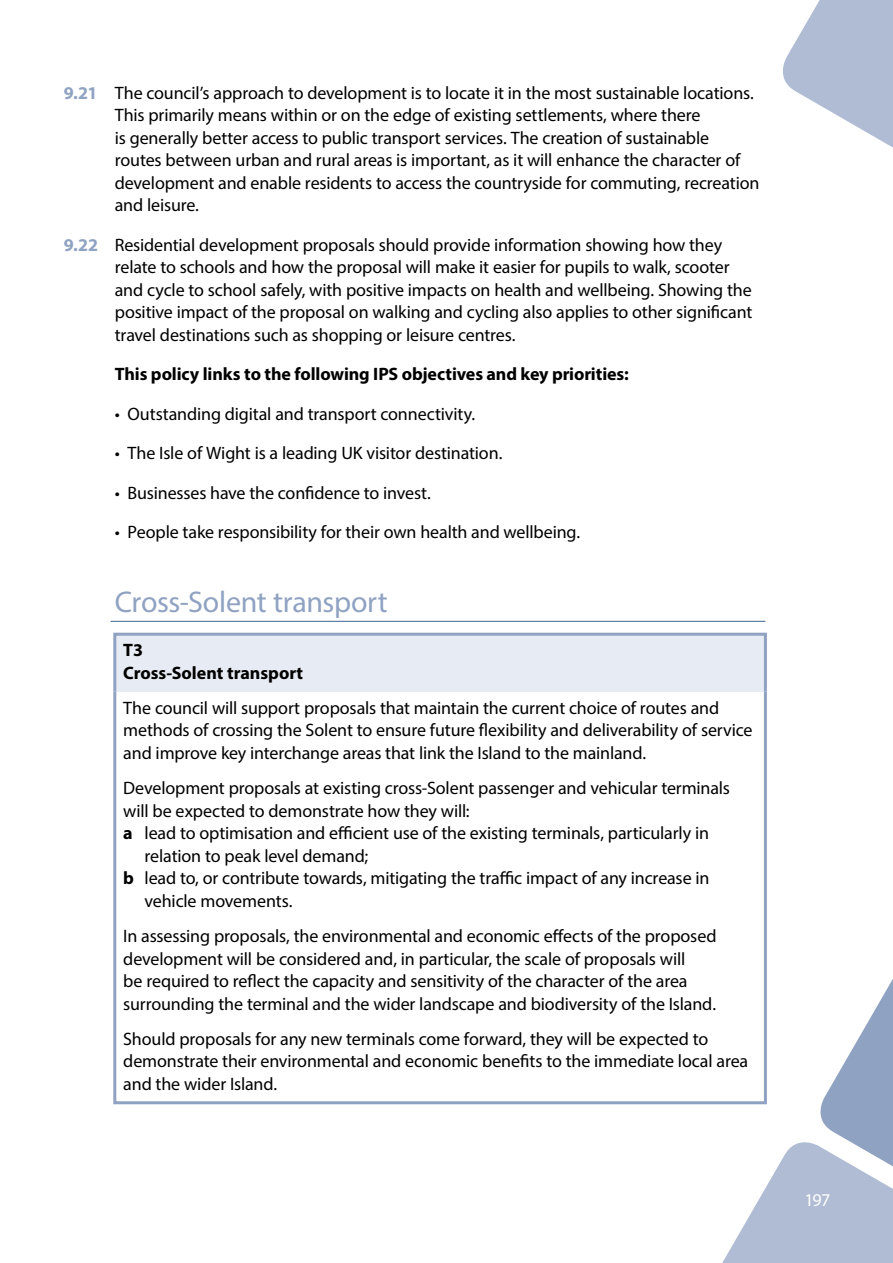
<style>
.page{position:relative;width:893px;height:1263px;background:#fff}
.page>*{position:absolute;margin:0;border:0;box-sizing:border-box;transform-origin:0 0}
.t1{font:30px "Myriad Pro";letter-spacing:-.01em;color:#8fa2c2}
.t2{font:18px/22.5px "Myriad Pro";letter-spacing:-.01em;color:#000}
.t3{font:700 18px/22.5px "Myriad Pro";letter-spacing:-.005em;color:#000}
.t4{font:18px "Myriad Pro";color:#fff}
.s1{font-weight:700;color:#8fa2c2}
.s2{font-weight:700}
</style>
<div class="page">
<svg style="left:700px;top:979px;width:193px;height:284px"></svg>
<svg style="left:783px;top:0;width:110px;height:148px"></svg>
<hr style="left:111px;top:621px;width:654px;height:1px;background:#3e6496">
<div style="left:115px;top:634px;width:650px;height:58px;background:#e7ebf3"></div>
<div style="left:113px;top:633px;width:654px;height:60px;border:3px solid #8fa2c2"></div>
<div style="left:113px;top:690px;width:654px;height:414px;border:3px solid #8fa2c2"></div>
<p class="t2" style="left:115px;top:81px;width:646px;text-indent:-51px"><span class="s1">9.21</span> The council’s approach to development is to locate it in the most sustainable locations.<br>This primarily means within or on the edge of existing settlements, where there<br>is generally better access to public transport services. The creation of sustainable routes between urban and rural areas is important, as it will enhance the character of development and enable residents to access the countryside for commuting, recreation and leisure.</p>
<p class="t2" style="left:115px;top:233px;width:639px;text-indent:-51px"><span class="s1">9.22</span> Residential development proposals should provide information showing how they relate to schools and how the proposal will make it easier for pupils to walk, scooter and cycle to school safely, with positive impacts on health and wellbeing. Showing the positive impact of the proposal on walking and cycling also applies to other significant travel destinations such as shopping or leisure centres.</p>
<p class="t3" style="left:115px;top:362px;width:516px">This policy links to the following IPS objectives and key priorities:</p>
<p class="t2" style="left:115px;top:402px;width:362px">• Outstanding digital and transport connectivity.</p>
<p class="t2" style="left:115px;top:442px;width:389px">• The Isle of Wight is a leading UK visitor destination.</p>
<p class="t2" style="left:115px;top:481px;width:317px">• Businesses have the confidence to invest.</p>
<p class="t2" style="left:115px;top:521px;width:467px">• People take responsibility for their own health and wellbeing.</p>
<h1 class="t1" style="left:115px;top:584px;width:274px">Cross-Solent transport</h1>
<p class="t3" style="left:123px;top:638px;width:181px">T3<br>Cross-Solent transport</p>
<p class="t2" style="left:123px;top:696px;width:631px">The council will support proposals that maintain the current choice of routes and methods of crossing the Solent to ensure future flexibility and deliverability of service and improve key interchange areas that link the Island to the mainland.</p>
<p class="t2" style="left:123px;top:777px;width:608px">Development proposals at existing cross-Solent passenger and vehicular terminals</p>
<p class="t2" style="left:123px;top:799px;width:348px">will be expected to demonstrate how they will:</p>
<p class="t2" style="left:123px;top:822px;width:587px"><span class="s2">a</span> lead to optimisation and efficient use of the existing terminals, particularly in</p>
<p class="t2" style="left:145px;top:844px;width:225px">relation to peak level demand;</p>
<p class="t2" style="left:123px;top:867px;width:588px"><span class="s2">b</span> lead to, or contribute towards, mitigating the traffic impact of any increase in</p>
<p class="t2" style="left:145px;top:889px;width:149px">vehicle movements.</p>
<p class="t2" style="left:123px;top:924px;width:595px">In assessing proposals, the environmental and economic effects of the proposed development will be considered and, in particular, the scale of proposals will<br>be required to reflect the capacity and sensitivity of the character of the area surrounding the terminal and the wider landscape and biodiversity of the Island.</p>
<p class="t2" style="left:123px;top:1027px;width:626px">Should proposals for any new terminals come forward, they will be expected to demonstrate their environmental and economic benefits to the immediate local area and the wider Island.</p>
<p class="t4" style="left:805px;top:1189px;width:27px">197</p>
</div>
